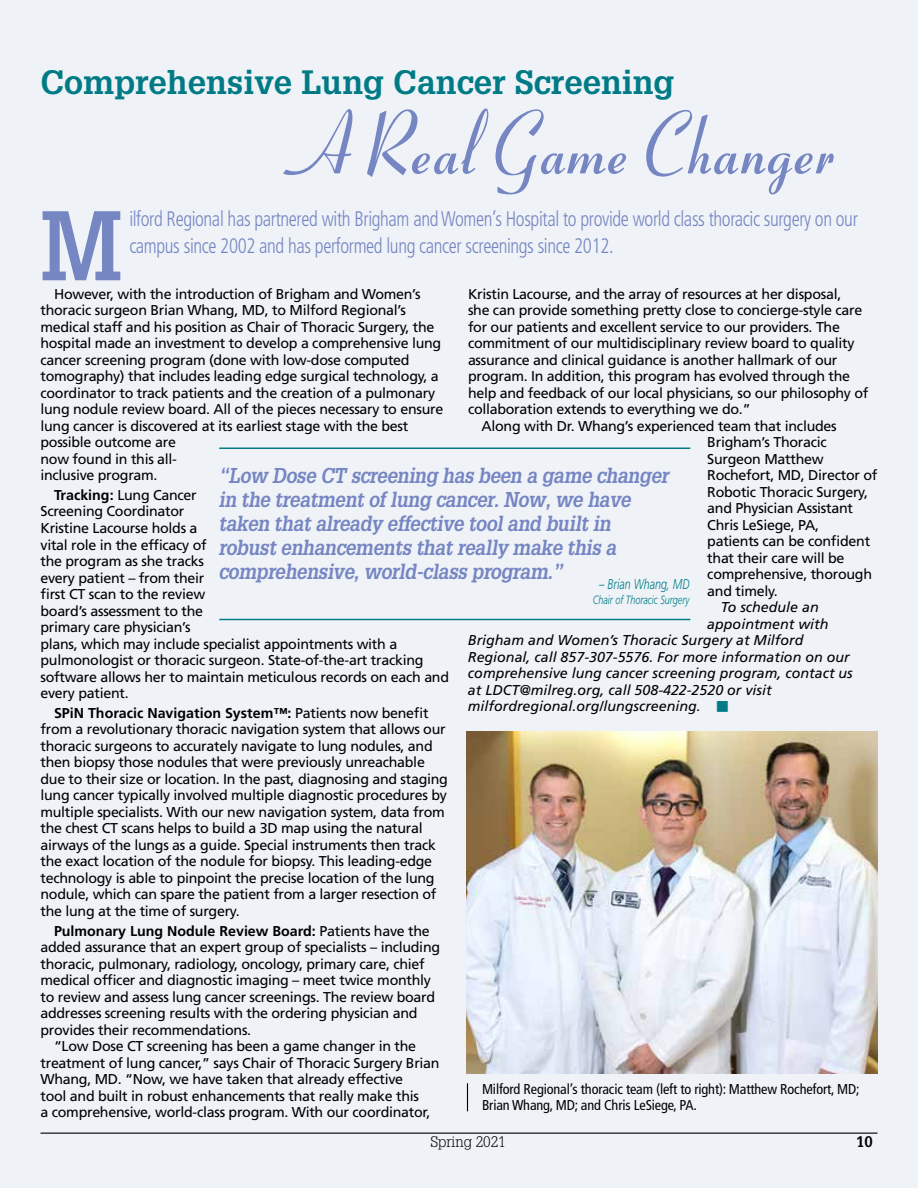
<style>
.page{position:relative;width:918px;height:1188px;background:#eff3f8}
.page>*{position:absolute;margin:0;border:0;box-sizing:border-box;transform-origin:0 0}
.t1{font:700 96.45px "Glypha";color:#7686c2;scale:.9 1}
.t2{font:85.95px "Cg Coronet Bd";color:#7686c2;scale:.85 1}
.t3{font:700 33px "Glypha";color:#007b85}
.t4{font:italic 700 21px/24px "Glypha";letter-spacing:-.02em;color:#7686c2;scale:.9 1}
.t5{font:300 condensed 21px/27px "Frutiger LT Std";letter-spacing:-.02em;color:#7686c2;scale:.9 1}
.t6{font:300 15px "Glypha";color:#000}
.t7{font:700 15px "Glypha";color:#000}
.t8{font:14.25px/16.5px "Frutiger LT Std";letter-spacing:-.02em;color:#000}
.t9{font:italic 14.25px "Frutiger LT Std";color:#000}
.t10{font:condensed 14.25px/16.5px "Frutiger LT Std";letter-spacing:-.01em;color:#000}
.t11{font:700 14.25px "Frutiger LT Std";color:#000}
.t12{font:italic 300 14.25px "Frutiger LT Std";color:#007b85;scale:.75 1}
.t13{font:italic 300 12px "Frutiger LT Std";color:#007b85;scale:.75 1}
.s1{font-weight:700}
.s2{font-weight:400}
.s3{font-family:"Universal Newswith Comm Pi";font-style:normal;font-size:13.5px;color:#007b85}
</style>
<div class="page">
<hr style="left:40px;top:1133px;width:838px;height:1px;background:#000">
<svg style="left:467px;top:1083px;width:1px;height:28px"></svg>
<hr style="left:219px;top:448px;width:471px;height:1px;background:#007b85">
<hr style="left:219px;top:619px;width:471px;height:1px;background:#007b85">
<img style="left:467px;top:731px;width:411px;height:342px">
<h3 class="t3" style="left:40px;top:62px;width:635px">Comprehensive Lung Cancer Screening</h3>
<h2 class="t2" style="left:276px;top:92px;width:648px">A Real Game Changer</h2>
<h1 class="t1" style="left:40px;top:186px;width:93px">M</h1>
<h3 class="t5" style="left:129px;top:206px;width:811px">ilford Regional has partnered with Brigham and Women’s Hospital to provide world class thoracic surgery on our campus since 2002 and has performed lung cancer screenings since 2012.</h3>
<p class="t8" style="left:41px;top:286px;width:404px;text-indent:13px">However, with the introduction of Brigham and Women’s thoracic surgeon Brian Whang, MD, to Milford Regional’s medical staff and his position as Chair of Thoracic Surgery, the hospital made an investment to develop a comprehensive lung cancer screening program (done with low-dose computed tomography) that includes leading edge surgical technology, a coordinator to track patients and the creation of a pulmonary lung nodule review board. All of the pieces necessary to ensure lung cancer is discovered at its earliest stage with the best possible outcome are<br>now found in this all-<br>inclusive program.</p>
<p class="t8" style="left:41px;top:487px;width:410px;text-indent:13px"><span class="s1">Tracking:</span> Lung Cancer<br>Screening Coordinator<br>Kristine Lacourse holds a<br>vital role in the efficacy of<br>the program as she tracks<br>every patient – from their<br>first CT scan to the review<br>board’s assessment to the<br>primary care physician’s<br>plans, which may include specialist appointments with a pulmonologist or thoracic surgeon. State-of-the-art tracking software allows her to maintain meticulous records on each and every patient.</p>
<p class="t8" style="left:41px;top:705px;width:409px;text-indent:13px"><span class="s1">SPiN Thoracic Navigation System™:</span> Patients now benefit from a revolutionary thoracic navigation system that allows our thoracic surgeons to accurately navigate to lung nodules, and then biopsy those nodules that were previously unreachable due to their size or location. In the past, diagnosing and staging lung cancer typically involved multiple diagnostic procedures by multiple specialists. With our new navigation system, data from the chest CT scans helps to build a 3D map using the natural airways of the lungs as a guide. Special instruments then track the exact location of the nodule for biopsy. This leading-edge technology is able to pinpoint the precise location of the lung nodule, which can spare the patient from a larger resection of the lung at the time of surgery.</p>
<p class="t11" style="left:54px;top:922px;width:377px">Pulmonary Lung Nodule Review Board: <span class="s2">Patients have the</span></p>
<p class="t8" style="left:41px;top:939px;width:401px">added assurance that an expert group of specialists – including</p>
<p class="t8" style="left:41px;top:955px;width:386px">thoracic, pulmonary, radiology, oncology, primary care, chief</p>
<p class="t8" style="left:41px;top:972px;width:392px">medical officer and diagnostic imaging – meet twice monthly</p>
<p class="t8" style="left:41px;top:988px;width:396px">to review and assess lung cancer screenings. The review board</p>
<p class="t8" style="left:41px;top:1005px;width:379px">addresses screening results with the ordering physician and</p>
<p class="t8" style="left:41px;top:1021px;width:212px">provides their recommendations.</p>
<p class="t8" style="left:54px;top:1038px;width:364px">“Low Dose CT screening has been a game changer in the</p>
<p class="t8" style="left:41px;top:1054px;width:401px">treatment of lung cancer,” says Chair of Thoracic Surgery Brian</p>
<p class="t8" style="left:41px;top:1071px;width:364px">Whang, MD. “Now, we have taken that already effective</p>
<p class="t8" style="left:41px;top:1087px;width:380px">tool and built in robust enhancements that really make this</p>
<p class="t8" style="left:41px;top:1104px;width:391px">a comprehensive, world-class program. With our coordinator,</p>
<p class="t8" style="left:468px;top:286px;width:375px">Kristin Lacourse, and the array of resources at her disposal,</p>
<p class="t8" style="left:468px;top:302px;width:396px">she can provide something pretty close to concierge-style care</p>
<p class="t8" style="left:468px;top:319px;width:373px">for our patients and excellent service to our providers. The</p>
<p class="t8" style="left:468px;top:335px;width:388px">commitment of our multidisciplinary review board to quality</p>
<p class="t8" style="left:468px;top:352px;width:371px">assurance and clinical guidance is another hallmark of our</p>
<p class="t8" style="left:468px;top:368px;width:384px">program. In addition, this program has evolved through the</p>
<p class="t8" style="left:468px;top:385px;width:402px">help and feedback of our local physicians, so our philosophy of</p>
<p class="t8" style="left:468px;top:401px;width:284px">collaboration extends to everything we do.”</p>
<p class="t8" style="left:481px;top:418px;width:357px">Along with Dr. Whang’s experienced team that includes</p>
<p class="t8" style="left:707px;top:434px;width:121px">Brigham’s Thoracic</p>
<p class="t8" style="left:707px;top:451px;width:118px">Surgeon Matthew</p>
<p class="t8" style="left:707px;top:467px;width:172px">Rochefort, MD, Director of</p>
<p class="t8" style="left:707px;top:484px;width:162px">Robotic Thoracic Surgery,</p>
<p class="t8" style="left:707px;top:500px;width:147px">and Physician Assistant</p>
<p class="t8" style="left:707px;top:517px;width:113px">Chris LeSiege, PA,</p>
<p class="t8" style="left:707px;top:533px;width:164px">patients can be confident</p>
<p class="t8" style="left:707px;top:550px;width:139px">that their care will be</p>
<p class="t8" style="left:707px;top:566px;width:166px">comprehensive, thorough</p>
<p class="t8" style="left:707px;top:583px;width:72px">and timely.</p>
<p class="t9" style="left:721px;top:599px;width:99px">To schedule an</p>
<p class="t9" style="left:707px;top:616px;width:123px">appointment with</p>
<p class="t9" style="left:468px;top:632px;width:337px">Brigham and Women’s Thoracic Surgery at Milford</p>
<p class="t9" style="left:468px;top:649px;width:383px">Regional, call 857-307-5576. For more information on our</p>
<p class="t9" style="left:468px;top:665px;width:386px">comprehensive lung cancer screening program, contact us</p>
<p class="t9" style="left:468px;top:682px;width:305px">at LDCT@milreg.org, call 508-422-2520 or visit</p>
<p class="t9" style="left:468px;top:698px;width:262px">milfordregional.org/lungscreening. <span class="s3">m</span></p>
<h3 class="t4" style="left:218px;top:463px;width:502px">“Low Dose CT screening has been a game changer in the treatment of lung cancer. Now, we have taken that already effective tool and built in robust enhancements that really make this a comprehensive, world-class program.”</h3>
<p class="t12" style="left:599px;top:576px;width:122px">– Brian Whang, MD</p>
<p class="t13" style="left:593px;top:593px;width:130px">Chair of Thoracic Surgery</p>
<p class="t10" style="left:482px;top:1081px;width:379px">Milford Regional’s thoracic team (left to right): Matthew Rochefort, MD;<br>Brian Whang, MD; and Chris LeSiege, PA.</p>
<p class="t6" style="left:430px;top:1134px;width:77px">Spring 2021</p>
<p class="t7" style="left:856px;top:1133px;width:18px">10</p>
</div>
